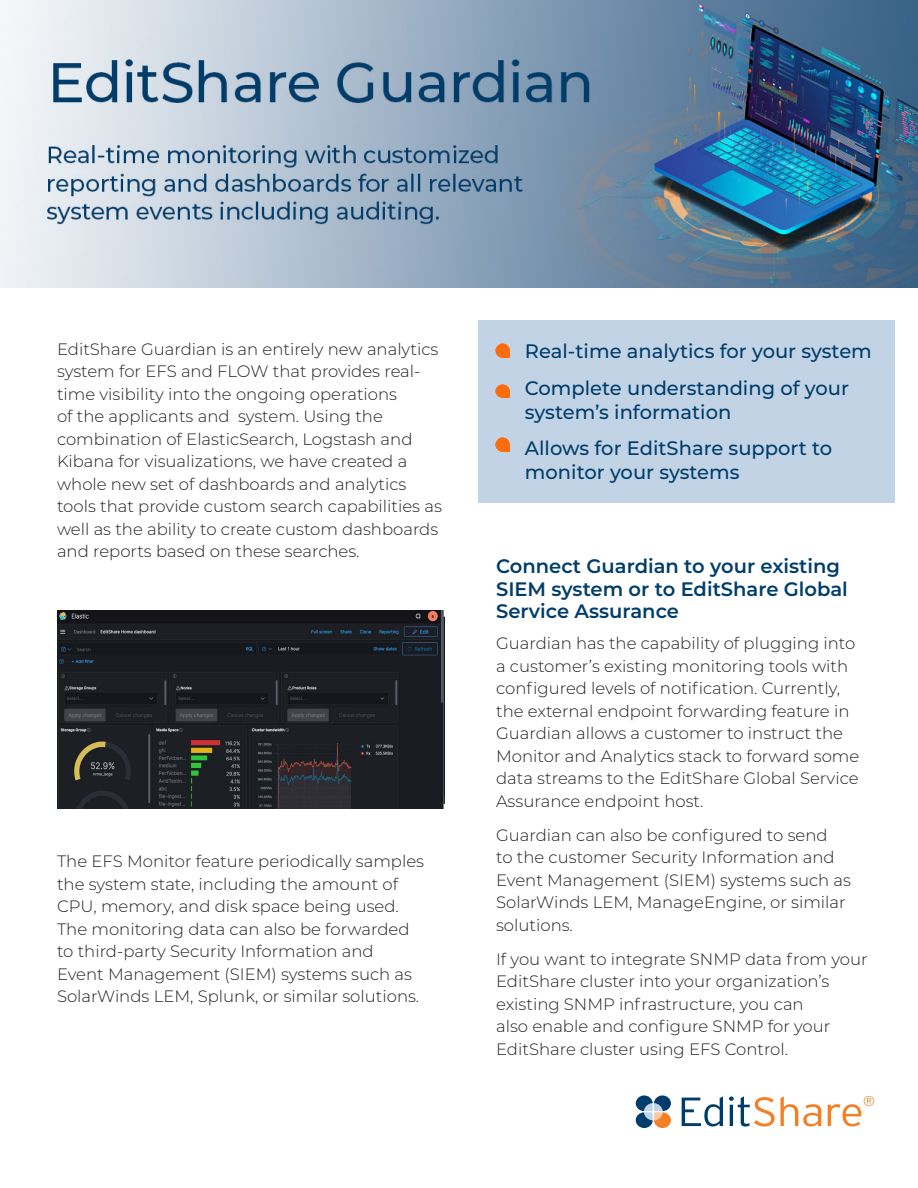
<style>
.page{position:relative;width:918px;height:1188px;background:#fff}
.page>*{position:absolute;margin:0;border:0;box-sizing:border-box;transform-origin:0 0}
.Body_Text{font:500 19.5px/24px "Montserrat";color:#003d6a}
.Body_Text-2{font:600 19.5px/22.5px "Montserrat";color:#003d6a}
.Body_Text-3{font:300 16.5px/22.5px "Montserrat";color:#231f20}
</style>
<div class="page">
<svg style="left:644px;top:1106px;width:19px;height:11px"></svg>
<svg style="left:682px;top:1096px;width:41px;height:31px"></svg>
<svg style="left:654px;top:1095px;width:17px;height:16px"></svg>
<svg style="left:636px;top:1095px;width:17px;height:16px"></svg>
<svg style="left:636px;top:1112px;width:17px;height:16px"></svg>
<svg style="left:729px;top:1096px;width:92px;height:31px"></svg>
<svg style="left:828px;top:1096px;width:46px;height:31px"></svg>
<svg style="left:654px;top:1112px;width:17px;height:16px"></svg>
<div style="left:478px;top:320px;width:417px;height:183px;background:#c2d3e6"></div>
<img style="left:57px;top:610px;width:388px;height:199px">
<svg style="left:496px;top:344px;width:13px;height:13px"></svg>
<img style="left:496px;top:384px;width:13px;height:14px">
<svg style="left:496px;top:438px;width:13px;height:13px"></svg>
<img style="left:0;top:0;width:918px;height:287px">
<p class="Body_Text-3" style="left:57px;top:337px;width:386px">EditShare Guardian is an entirely new analytics system for EFS and FLOW that provides real&shy;time visibility into the ongoing operations<br>of the applicants and system. Using the combination of ElasticSearch, Logstash and Kibana for visualizations, we have created a whole new set of dashboards and analytics tools that provide custom search capabilities as well as the ability to create custom dashboards and reports based on these searches.</p>
<p class="Body_Text-3" style="left:57px;top:850px;width:369px">The EFS Monitor feature periodically samples the system state, including the amount of CPU, memory, and disk space being used.<br>The monitoring data can also be forwarded to third-party Security Information and Event Management (SIEM) systems such as SolarWinds LEM, Splunk, or similar solutions.</p>
<p class="Body_Text" style="left:525px;top:338px;width:348px">Real-time analytics for your system</p>
<p class="Body_Text" style="left:525px;top:375px;width:326px">Complete understanding of your system’s information</p>
<p class="Body_Text" style="left:525px;top:436px;width:309px">Allows for EditShare support to monitor your systems</p>
<p class="Body_Text-2" style="left:496px;top:554px;width:353px">Connect Guardian to your existing<br>SIEM system or to EditShare Global<br>Service Assurance</p>
<p class="Body_Text-3" style="left:496px;top:632px;width:365px">Guardian has the capability of plugging into a customer’s existing monitoring tools with configured levels of notification. Currently, the external endpoint forwarding feature in Guardian allows a customer to instruct the Monitor and Analytics stack to forward some data streams to the EditShare Global Service Assurance endpoint host.</p>
<p class="Body_Text-3" style="left:496px;top:823px;width:356px">Guardian can also be configured to send<br>to the customer Security Information and Event Management (SIEM) systems such as SolarWinds LEM, ManageEngine, or similar solutions.</p>
<p class="Body_Text-3" style="left:496px;top:947px;width:373px">If you want to integrate SNMP data from your EditShare cluster into your organization’s existing SNMP infrastructure, you can<br>also enable and configure SNMP for your EditShare cluster using EFS Control.</p>
</div>
